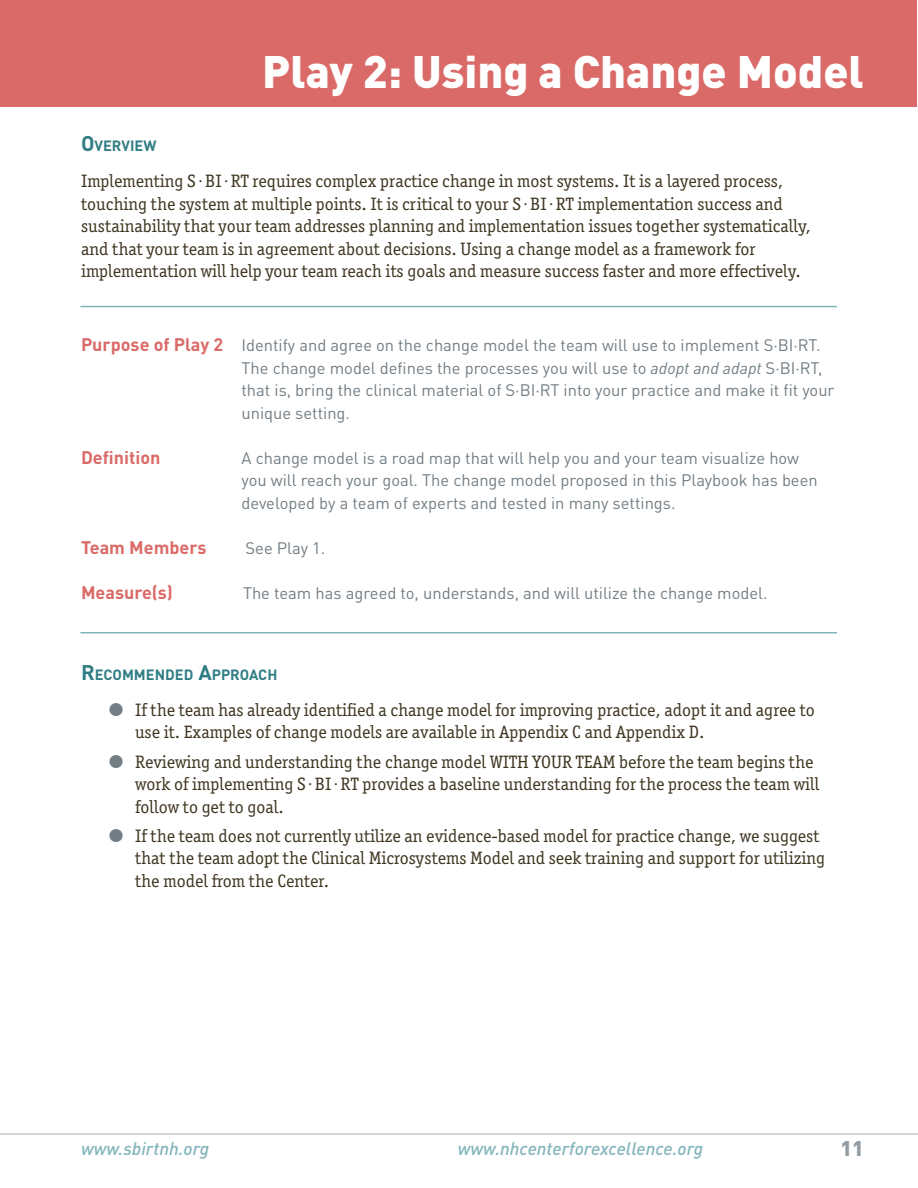
<style>
.page{position:relative;width:918px;height:1188px;background:#fff}
.page>*{position:absolute;margin:0;border:0;box-sizing:border-box;transform-origin:0 0}
.Section_Header{font:900 45px "DIN Pro";color:#fff}
.t1{font:900 21px "DIN Pro";color:#909ba2}
.Body_Text{font:18px/22.5px "Officina Ser ITC Std";color:#3f3621}
.t2{font:italic 500 18px "DIN Pro";color:#82b5bb}
.t3{font:700 18px "DIN Pro";color:#da6a68}
.t4{font:16.5px/22.5px "DIN Pro";color:#727d84}
.t5{font:700 14.7px "DIN Pro";color:#307d84}
.s1{font-size:21px}
.s2{font-weight:700;font-size:18px;color:#da6a68}
.s3{font-style:italic}
</style>
<div class="page">
<div style="left:1px;top:1px;width:916px;height:106px;background:#da6a68"></div>
<hr style="left:0;top:1134px;width:918px;height:1px;background:#a4aeb4">
<hr style="left:80px;top:306px;width:757px;height:1px;background:#82b5bb">
<hr style="left:80px;top:632px;width:757px;height:1px;background:#82b5bb">
<p class="Section_Header" style="left:262px;top:33px;width:603px">Play 2: Using a Change Model</p>
<h1 class="t5" style="left:81px;top:133px;width:77px"><span class="s1">O</span>VERVIEW</h1>
<p class="Body_Text" style="left:81px;top:170px;width:731px">Implementing S·BI·RT requires complex practice change in most systems. It is a layered process, touching the system at multiple points. It is critical to your S·BI·RT implementation success and sustainability that your team addresses planning and implementation issues together systematically, and that your team is in agreement about decisions. Using a change model as a framework for implementation will help your team reach its goals and measure success faster and more effectively.</p>
<h2 class="t4" style="left:242px;top:332px;width:595px;text-indent:-160px"><span class="s2">Purpose of Play 2</span> Identify and agree on the change model the team will use to implement S·BI·RT.<br>The change model defines the processes you will use to <span class="s3">adopt and adapt</span> S·BI·RT, that is, bring the clinical material of S·BI·RT into your practice and make it fit your unique setting.</h2>
<h2 class="t3" style="left:81px;top:442px;width:81px">Definition</h2>
<h2 class="t4" style="left:242px;top:445px;width:578px">A change model is a road map that will help you and your team visualize how you will reach your goal. The change model proposed in this Playbook has been developed by a team of experts and tested in many settings.</h2>
<h2 class="t3" style="left:81px;top:532px;width:127px">Team Members</h2>
<h2 class="t4" style="left:246px;top:535px;width:81px">See Play 1.</h2>
<h2 class="t3" style="left:81px;top:577px;width:94px">Measure(s)</h2>
<h2 class="t4" style="left:243px;top:580px;width:526px">The team has agreed to, understands, and will utilize the change model.</h2>
<h1 class="t5" style="left:81px;top:662px;width:198px"><span class="s1">R</span>ECOMMENDED <span class="s1">A</span>PPROACH</h1>
<p class="Body_Text" style="left:135px;top:698px;width:681px">If the team has already identified a change model for improving practice, adopt it and agree to use it. Examples of change models are available in Appendix C and Appendix D.</p>
<p class="Body_Text" style="left:135px;top:750px;width:686px">Reviewing and understanding the change model WITH YOUR TEAM before the team begins the work of implementing S·BI·RT provides a baseline understanding for the process the team will follow to get to goal.</p>
<p class="Body_Text" style="left:135px;top:824px;width:692px">If the team does not currently utilize an evidence-based model for practice change, we suggest that the team adopt the Clinical Microsystems Model and seek training and support for utilizing the model from the Center.</p>
<p class="t2" style="left:81px;top:1134px;width:130px">www.sbirtnh.org</p>
<p class="t2" style="left:458px;top:1134px;width:247px">www.nhcenterforexcellence.org</p>
<p class="t1" style="left:841px;top:1130px;width:25px">11</p>
</div>
